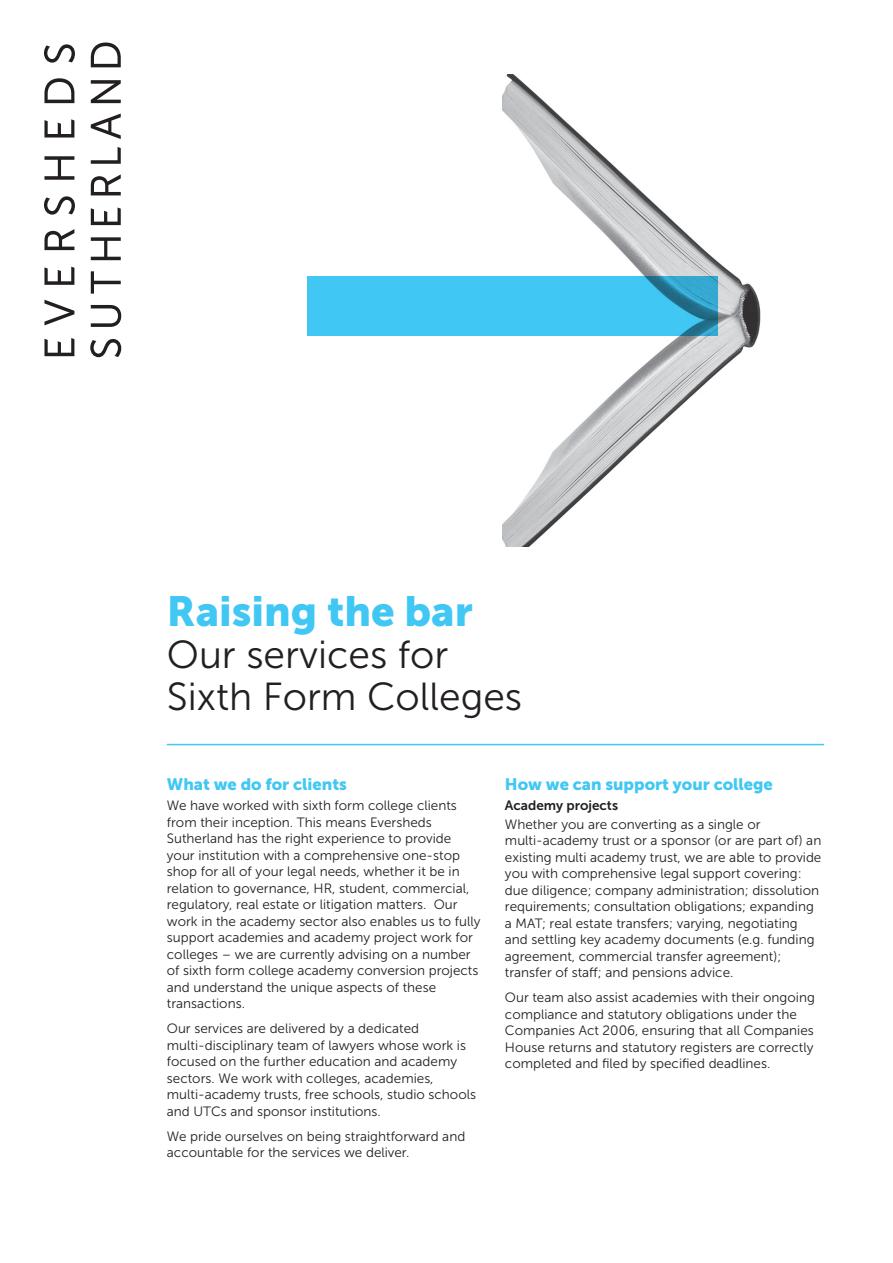
<style>
.page{position:relative;width:893px;height:1263px;background:#fff}
.page>*{position:absolute;margin:0;border:0;box-sizing:border-box;transform-origin:0 0}
.Headline{font:42px "Museo Sans 900";color:#40c7f4}
.Headline-2{font:39px/42px "Museo Sans 300";color:#231f20}
.Sub_Header{font:16.5px "Museo Sans 900";color:#40c7f4}
.Body_Copy_without_bu{font:13.5px/16.5px "Museo Sans 300";color:#231f20}
.Body_Copy_without_bu-2{font:13.5px "Museo Sans 700";color:#231f20}
</style>
<div class="page">
<svg style="left:44px;top:338px;width:30px;height:18px"></svg>
<svg style="left:44px;top:300px;width:30px;height:25px"></svg>
<svg style="left:44px;top:267px;width:30px;height:18px"></svg>
<svg style="left:44px;top:229px;width:30px;height:21px"></svg>
<svg style="left:44px;top:156px;width:30px;height:24px"></svg>
<svg style="left:44px;top:119px;width:30px;height:19px"></svg>
<svg style="left:44px;top:78px;width:30px;height:25px"></svg>
<svg style="left:91px;top:305px;width:30px;height:22px"></svg>
<svg style="left:91px;top:271px;width:30px;height:23px"></svg>
<svg style="left:91px;top:237px;width:30px;height:23px"></svg>
<svg style="left:91px;top:207px;width:30px;height:18px"></svg>
<svg style="left:91px;top:174px;width:30px;height:21px"></svg>
<svg style="left:91px;top:147px;width:30px;height:17px"></svg>
<svg style="left:91px;top:114px;width:30px;height:25px"></svg>
<svg style="left:91px;top:80px;width:30px;height:23px"></svg>
<svg style="left:91px;top:43px;width:30px;height:24px"></svg>
<svg style="left:44px;top:196px;width:31px;height:19px"></svg>
<svg style="left:44px;top:44px;width:31px;height:19px"></svg>
<svg style="left:90px;top:339px;width:31px;height:18px"></svg>
<hr style="left:167px;top:744px;width:657px;height:1px;background:#40c7f4">
<img style="left:502px;top:74px;width:259px;height:473px">
<div style="left:307px;top:276px;width:411px;height:60px;background:#40c7f4"></div>
<p class="Headline" style="left:167px;top:587px;width:307px">Raising the bar</p>
<p class="Headline-2" style="left:167px;top:634px;width:357px">Our services for<br>Sixth Form Colleges</p>
<p class="Sub_Header" style="left:167px;top:774px;width:182px">What we do for clients</p>
<p class="Body_Copy_without_bu" style="left:167px;top:797px;width:315px">We have worked with sixth form college clients from their inception. This means Eversheds Sutherland has the right experience to provide your institution with a comprehensive one-stop shop for all of your legal needs, whether it be in relation to governance, HR, student, commercial, regulatory, real estate or litigation matters. Our work in the academy sector also enables us to fully support academies and academy project work for colleges – we are currently advising on a number of sixth form college academy conversion projects and understand the unique aspects of these transactions.</p>
<p class="Body_Copy_without_bu" style="left:167px;top:1020px;width:311px">Our services are delivered by a dedicated<br>multi‑ disciplinary team of lawyers whose work is focused on the further education and academy sectors. We work with colleges, academies, multi‑academy trusts, free schools, studio schools and UTCs and sponsor institutions.</p>
<p class="Body_Copy_without_bu" style="left:167px;top:1128px;width:300px">We pride ourselves on being straightforward and accountable for the services we deliver.</p>
<p class="Sub_Header" style="left:505px;top:774px;width:269px">How we can support your college</p>
<p class="Body_Copy_without_bu-2" style="left:505px;top:798px;width:115px">Academy projects</p>
<p class="Body_Copy_without_bu" style="left:505px;top:816px;width:318px">Whether you are converting as a single or multi‑academy trust or a sponsor (or are part of) an existing multi academy trust, we are able to provide you with comprehensive legal support covering: due diligence; company administration; dissolution requirements; consultation obligations; expanding a MAT; real estate transfers; varying, negotiating and settling key academy documents (e.g. funding agreement, commercial transfer agreement); transfer of staff; and pensions advice.</p>
<p class="Body_Copy_without_bu" style="left:505px;top:990px;width:311px">Our team also assist academies with their ongoing compliance and statutory obligations under the Companies Act 2006, ensuring that all Companies House returns and statutory registers are correctly completed and filed by specified deadlines.</p>
</div>
